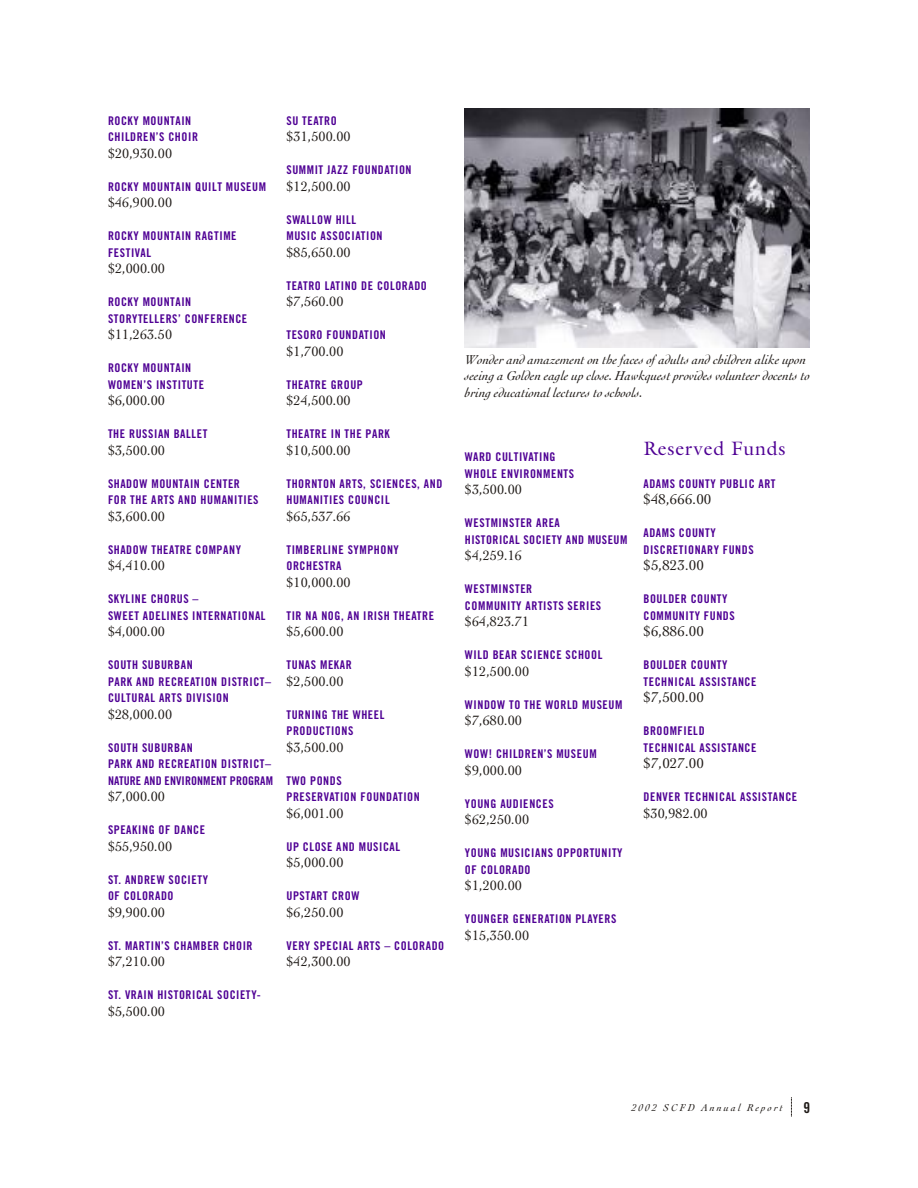
<style>
.page{position:relative;width:918px;height:1188px;background:#fff}
.page>*{position:absolute;margin:0;border:0;box-sizing:border-box;transform-origin:0 0}
.t1{font:19.5px "Galliard";letter-spacing:.04em;color:#4f0094}
.t2{font:15px "Cochin";letter-spacing:.005em;color:#1f1a17}
.t3{font:15px "Trade Gothic Bold Cond Twenty";color:#1f1a17}
.t4{font:14.25px "Cochin";color:#1f1a17}
.t5{font:italic 13.5px/16.5px "Cochin";color:#1f1a17}
.t6{font:12px/16.5px "Trade Gothic Bold Cond Twenty";letter-spacing:.045em;color:#4f0094}
.t7{font:italic 10.5px "Cochin";letter-spacing:.2em;color:#1f1a17}
</style>
<div class="page">
<svg style="left:791px;top:1098px;width:1px;height:18px"></svg>
<img style="left:465px;top:108px;width:345px;height:239px">
<p class="t6" style="left:108px;top:113px;width:92px">ROCKY MOUNTAIN<br>CHILDREN’S CHOIR</p>
<p class="t4" style="left:108px;top:147px;width:66px">$20,930.00</p>
<p class="t6" style="left:108px;top:179px;width:160px">ROCKY MOUNTAIN QUILT MUSEUM</p>
<p class="t4" style="left:108px;top:196px;width:66px">$46,900.00</p>
<p class="t6" style="left:108px;top:229px;width:130px">ROCKY MOUNTAIN RAGTIME<br>FESTIVAL</p>
<p class="t4" style="left:108px;top:262px;width:59px">$2,000.00</p>
<p class="t6" style="left:108px;top:295px;width:141px">ROCKY MOUNTAIN<br>STORYTELLERS’ CONFERENCE</p>
<p class="t4" style="left:108px;top:328px;width:66px">$11,263.50</p>
<p class="t6" style="left:108px;top:361px;width:98px">ROCKY MOUNTAIN<br>WOMEN’S INSTITUTE</p>
<p class="t4" style="left:108px;top:394px;width:59px">$6,000.00</p>
<p class="t6" style="left:108px;top:427px;width:101px">THE RUSSIAN BALLET</p>
<p class="t4" style="left:108px;top:444px;width:59px">$3,500.00</p>
<p class="t6" style="left:108px;top:476px;width:152px">SHADOW MOUNTAIN CENTER<br>FOR THE ARTS AND HUMANITIES</p>
<p class="t4" style="left:108px;top:510px;width:59px">$3,600.00</p>
<p class="t6" style="left:108px;top:542px;width:135px">SHADOW THEATRE COMPANY</p>
<p class="t4" style="left:108px;top:559px;width:59px">$4,410.00</p>
<p class="t6" style="left:108px;top:592px;width:159px">SKYLINE CHORUS –<br>SWEET ADELINES INTERNATIONAL</p>
<p class="t4" style="left:108px;top:625px;width:59px">$4,000.00</p>
<p class="t6" style="left:108px;top:658px;width:165px">SOUTH SUBURBAN<br>PARK AND RECREATION DISTRICT–<br>CULTURAL ARTS DIVISION</p>
<p class="t4" style="left:108px;top:708px;width:66px">$28,000.00</p>
<p class="t6" style="left:108px;top:740px;width:167px">SOUTH SUBURBAN<br>PARK AND RECREATION DISTRICT–<br>NATURE AND ENVIRONMENT PROGRAM</p>
<p class="t4" style="left:108px;top:790px;width:59px">$7,000.00</p>
<p class="t6" style="left:108px;top:823px;width:99px">SPEAKING OF DANCE</p>
<p class="t4" style="left:108px;top:840px;width:66px">$55,950.00</p>
<p class="t6" style="left:108px;top:872px;width:102px">ST. ANDREW SOCIETY<br>OF COLORADO</p>
<p class="t4" style="left:108px;top:906px;width:59px">$9,900.00</p>
<p class="t6" style="left:108px;top:938px;width:146px">ST. MARTIN’S CHAMBER CHOIR</p>
<p class="t4" style="left:108px;top:955px;width:59px">$7,210.00</p>
<p class="t6" style="left:108px;top:988px;width:154px">ST. VRAIN HISTORICAL SOCIETY-</p>
<p class="t4" style="left:108px;top:1005px;width:59px">$5,500.00</p>
<p class="t6" style="left:286px;top:113px;width:52px">SU TEATRO</p>
<p class="t4" style="left:286px;top:130px;width:66px">$31,500.00</p>
<p class="t6" style="left:286px;top:163px;width:127px">SUMMIT JAZZ FOUNDATION</p>
<p class="t4" style="left:286px;top:180px;width:66px">$12,500.00</p>
<p class="t6" style="left:286px;top:212px;width:98px">SWALLOW HILL<br>MUSIC ASSOCIATION</p>
<p class="t4" style="left:286px;top:246px;width:66px">$85,650.00</p>
<p class="t6" style="left:286px;top:278px;width:142px">TEATRO LATINO DE COLORADO</p>
<p class="t4" style="left:286px;top:295px;width:59px">$7,560.00</p>
<p class="t6" style="left:286px;top:328px;width:101px">TESORO FOUNDATION</p>
<p class="t4" style="left:286px;top:345px;width:59px">$1,700.00</p>
<p class="t6" style="left:286px;top:377px;width:78px">THEATRE GROUP</p>
<p class="t4" style="left:286px;top:394px;width:66px">$24,500.00</p>
<p class="t6" style="left:286px;top:427px;width:105px">THEATRE IN THE PARK</p>
<p class="t4" style="left:286px;top:444px;width:66px">$10,500.00</p>
<p class="t6" style="left:286px;top:476px;width:157px">THORNTON ARTS, SCIENCES, AND<br>HUMANITIES COUNCIL</p>
<p class="t4" style="left:286px;top:510px;width:66px">$65,537.66</p>
<p class="t6" style="left:286px;top:542px;width:114px">TIMBERLINE SYMPHONY<br>ORCHESTRA</p>
<p class="t4" style="left:286px;top:576px;width:66px">$10,000.00</p>
<p class="t6" style="left:286px;top:608px;width:149px">TIR NA NOG, AN IRISH THEATRE</p>
<p class="t4" style="left:286px;top:625px;width:59px">$5,600.00</p>
<p class="t6" style="left:286px;top:658px;width:67px">TUNAS MEKAR</p>
<p class="t4" style="left:286px;top:675px;width:59px">$2,500.00</p>
<p class="t6" style="left:286px;top:707px;width:100px">TURNING THE WHEEL<br>PRODUCTIONS</p>
<p class="t4" style="left:286px;top:741px;width:59px">$3,500.00</p>
<p class="t6" style="left:286px;top:773px;width:135px">TWO PONDS<br>PRESERVATION FOUNDATION</p>
<p class="t4" style="left:286px;top:807px;width:59px">$6,001.00</p>
<p class="t6" style="left:286px;top:839px;width:115px">UP CLOSE AND MUSICAL</p>
<p class="t4" style="left:286px;top:856px;width:59px">$5,000.00</p>
<p class="t6" style="left:286px;top:889px;width:74px">UPSTART CROW</p>
<p class="t4" style="left:286px;top:906px;width:59px">$6,250.00</p>
<p class="t6" style="left:286px;top:938px;width:159px">VERY SPECIAL ARTS – COLORADO</p>
<p class="t4" style="left:286px;top:955px;width:66px">$42,300.00</p>
<p class="t5" style="left:465px;top:352px;width:346px">Wonder and amazement on the faces of adults and children alike upon seeing a Golden eagle up close. Hawkquest provides volunteer docents to bring educational lectures to schools.</p>
<p class="t6" style="left:465px;top:450px;width:111px">WARD CULTIVATING<br>WHOLE ENVIRONMENTS</p>
<p class="t4" style="left:465px;top:483px;width:59px">$3,500.00</p>
<p class="t6" style="left:465px;top:516px;width:164px">WESTMINSTER AREA<br>HISTORICAL SOCIETY AND MUSEUM</p>
<p class="t4" style="left:465px;top:549px;width:59px">$4,259.16</p>
<p class="t6" style="left:465px;top:582px;width:138px">WESTMINSTER<br>COMMUNITY ARTISTS SERIES</p>
<p class="t4" style="left:465px;top:615px;width:66px">$64,823.71</p>
<p class="t6" style="left:465px;top:648px;width:139px">WILD BEAR SCIENCE SCHOOL</p>
<p class="t4" style="left:465px;top:665px;width:66px">$12,500.00</p>
<p class="t6" style="left:465px;top:697px;width:159px">WINDOW TO THE WORLD MUSEUM</p>
<p class="t4" style="left:465px;top:714px;width:59px">$7,680.00</p>
<p class="t6" style="left:465px;top:747px;width:133px">WOW! CHILDREN’S MUSEUM</p>
<p class="t4" style="left:465px;top:764px;width:59px">$9,000.00</p>
<p class="t6" style="left:465px;top:796px;width:90px">YOUNG AUDIENCES</p>
<p class="t4" style="left:465px;top:813px;width:66px">$62,250.00</p>
<p class="t6" style="left:465px;top:846px;width:159px">YOUNG MUSICIANS OPPORTUNITY<br>OF COLORADO</p>
<p class="t4" style="left:465px;top:879px;width:59px">$1,200.00</p>
<p class="t6" style="left:465px;top:912px;width:153px">YOUNGER GENERATION PLAYERS</p>
<p class="t4" style="left:465px;top:929px;width:66px">$15,350.00</p>
<h1 class="t1" style="left:643px;top:440px;width:143px">Reserved Funds</h1>
<p class="t6" style="left:643px;top:476px;width:134px">ADAMS COUNTY PUBLIC ART</p>
<p class="t2" style="left:643px;top:493px;width:69px">$48,666.00</p>
<p class="t6" style="left:643px;top:526px;width:112px">ADAMS COUNTY<br>DISCRETIONARY FUNDS</p>
<p class="t2" style="left:643px;top:559px;width:62px">$5,823.00</p>
<p class="t6" style="left:643px;top:592px;width:93px">BOULDER COUNTY<br>COMMUNITY FUNDS</p>
<p class="t2" style="left:643px;top:625px;width:62px">$6,886.00</p>
<p class="t6" style="left:643px;top:658px;width:115px">BOULDER COUNTY<br>TECHNICAL ASSISTANCE</p>
<p class="t2" style="left:643px;top:691px;width:62px">$7,500.00</p>
<p class="t6" style="left:643px;top:724px;width:115px">BROOMFIELD<br>TECHNICAL ASSISTANCE</p>
<p class="t2" style="left:643px;top:757px;width:62px">$7,027.00</p>
<p class="t6" style="left:643px;top:790px;width:155px">DENVER TECHNICAL ASSISTANCE</p>
<p class="t4" style="left:643px;top:807px;width:66px">$30,982.00</p>
<p class="t7" style="left:632px;top:1103px;width:153px">2002 SCFD Annual Report</p>
<p class="t3" style="left:803px;top:1101px;width:8px">9</p>
</div>
